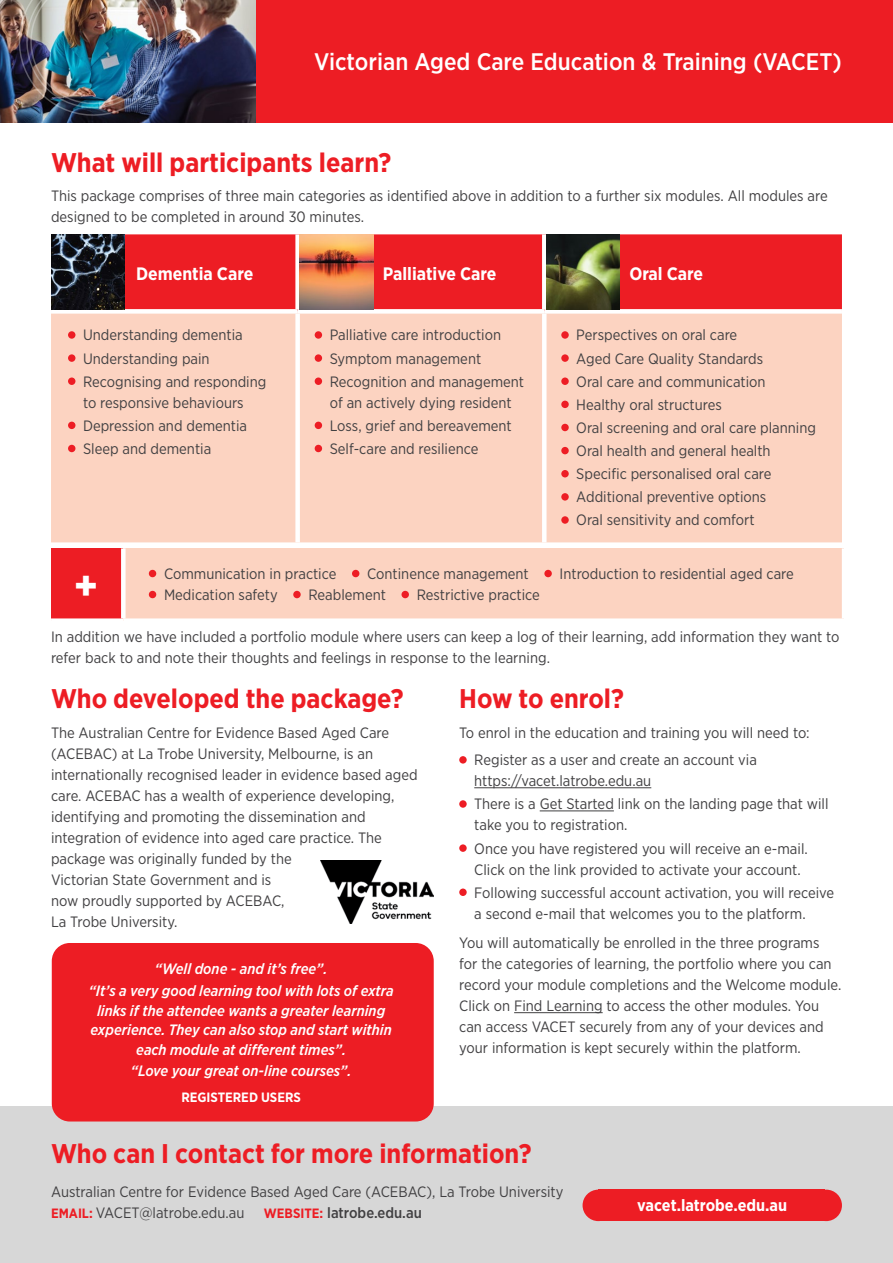
<style>
.page{position:relative;width:893px;height:1263px;background:#fff}
.page>*{position:absolute;margin:0;border:0;box-sizing:border-box;transform-origin:0 0}
.t1{font:700 43.5px "Gotham Narrow";color:#fff}
.t2{font:700 27px "Gotham Narrow";color:#ed1d24}
.t3{font:500 23.85px "Gotham Narrow";color:#fff}
.t4{font:700 18px "Gotham Narrow";color:#fff}
.t5{font:700 16.5px "Gotham Narrow";color:#fff}
.t6{font:15px/23.1px "Gotham Narrow";color:#414042}
.t7{font:italic 500 15px/19.5px "Gotham Narrow";color:#fff;text-align:center}
.t8{font:500 15px "Gotham Narrow";color:#414042}
.t9{font:700 13.5px "Gotham Narrow";color:#fff}
.s1{font-weight:700;font-size:13.5px;color:#ed1d24}
</style>
<div class="page">
<img style="left:0;top:0;width:256px;height:123px">
<div style="left:0;top:1107px;width:893px;height:156px;background:#d7d7d7"></div>
<div style="left:125px;top:234px;width:717px;height:75px;background:#ed1d24"></div>
<div style="left:51px;top:314px;width:791px;height:228px;background:#fcd3c1"></div>
<div style="left:295px;top:234px;width:5px;height:75px;background:#fff"></div>
<div style="left:542px;top:234px;width:5px;height:75px;background:#fff"></div>
<div style="left:295px;top:314px;width:5px;height:228px;background:#fff"></div>
<div style="left:542px;top:314px;width:5px;height:228px;background:#fff"></div>
<div style="left:68px;top:331px;width:7px;height:8px;background:#ed1d24;border-radius:50%"></div>
<div style="left:68px;top:354px;width:7px;height:8px;background:#ed1d24;border-radius:50%"></div>
<div style="left:68px;top:377px;width:7px;height:8px;background:#ed1d24;border-radius:50%"></div>
<div style="left:68px;top:422px;width:7px;height:7px;background:#ed1d24;border-radius:50%"></div>
<div style="left:68px;top:445px;width:7px;height:7px;background:#ed1d24;border-radius:50%"></div>
<div style="left:315px;top:331px;width:7px;height:8px;background:#ed1d24;border-radius:50%"></div>
<div style="left:315px;top:354px;width:7px;height:8px;background:#ed1d24;border-radius:50%"></div>
<div style="left:315px;top:377px;width:7px;height:8px;background:#ed1d24;border-radius:50%"></div>
<div style="left:315px;top:422px;width:7px;height:7px;background:#ed1d24;border-radius:50%"></div>
<div style="left:315px;top:445px;width:7px;height:7px;background:#ed1d24;border-radius:50%"></div>
<div style="left:561px;top:331px;width:8px;height:8px;background:#ed1d24;border-radius:50%"></div>
<div style="left:561px;top:354px;width:8px;height:8px;background:#ed1d24;border-radius:50%"></div>
<div style="left:561px;top:377px;width:8px;height:8px;background:#ed1d24;border-radius:50%"></div>
<div style="left:561px;top:401px;width:8px;height:7px;background:#ed1d24;border-radius:50%"></div>
<div style="left:561px;top:424px;width:8px;height:7px;background:#ed1d24;border-radius:50%"></div>
<div style="left:561px;top:447px;width:8px;height:7px;background:#ed1d24;border-radius:50%"></div>
<div style="left:561px;top:470px;width:8px;height:7px;background:#ed1d24;border-radius:50%"></div>
<div style="left:561px;top:493px;width:8px;height:8px;background:#ed1d24;border-radius:50%"></div>
<div style="left:561px;top:516px;width:8px;height:8px;background:#ed1d24;border-radius:50%"></div>
<div style="left:51px;top:548px;width:72px;height:73px;background:#ed1d24"></div>
<div style="left:123px;top:548px;width:721px;height:73px;background:#fcd3c1"></div>
<div style="left:121px;top:548px;width:5px;height:70px;background:#fff"></div>
<hr style="left:842px;top:548px;width:4px;height:70px;background:#fff">
<div style="left:51px;top:618px;width:72px;height:5px;background:#fff"></div>
<div style="left:123px;top:618px;width:723px;height:5px;background:#fff"></div>
<div style="left:149px;top:570px;width:7px;height:7px;background:#ed1d24;border-radius:50%"></div>
<div style="left:352px;top:570px;width:7px;height:7px;background:#ed1d24;border-radius:50%"></div>
<div style="left:544px;top:570px;width:8px;height:7px;background:#ed1d24;border-radius:50%"></div>
<div style="left:149px;top:591px;width:7px;height:7px;background:#ed1d24;border-radius:50%"></div>
<div style="left:293px;top:591px;width:8px;height:7px;background:#ed1d24;border-radius:50%"></div>
<div style="left:401px;top:591px;width:8px;height:7px;background:#ed1d24;border-radius:50%"></div>
<div style="left:256px;top:0;width:637px;height:123px;background:#ed1d24"></div>
<img style="left:320px;top:860px;width:114px;height:64px">
<img style="left:10px;top:0;width:164px;height:123px">
<div style="left:583px;top:1189px;width:31px;height:32px;background:#ed1d24;border-radius:50%"></div>
<div style="left:598px;top:1189px;width:226px;height:32px;background:#ed1d24"></div>
<div style="left:810px;top:1189px;width:32px;height:32px;background:#ed1d24;border-radius:50%"></div>
<img style="left:51px;top:234px;width:74px;height:75px">
<img style="left:300px;top:234px;width:73px;height:75px">
<img style="left:546px;top:234px;width:74px;height:75px">
<hr style="left:474px;top:787px;width:177px;height:1px;background:#414042">
<hr style="left:540px;top:810px;width:74px;height:1px;background:#414042">
<hr style="left:514px;top:1012px;width:89px;height:1px;background:#414042">
<div style="left:459px;top:756px;width:8px;height:7px;background:#ed1d24;border-radius:50%"></div>
<div style="left:459px;top:800px;width:8px;height:8px;background:#ed1d24;border-radius:50%"></div>
<div style="left:459px;top:844px;width:8px;height:8px;background:#ed1d24;border-radius:50%"></div>
<div style="left:459px;top:888px;width:8px;height:8px;background:#ed1d24;border-radius:50%"></div>
<div style="left:52px;top:943px;width:382px;height:178px;background:#ed1d24;border-radius:18px"></div>
<h3 class="t3" style="left:314px;top:47px;width:529px">Victorian Aged Care Education &amp; Training (VACET)</h3>
<h2 class="t2" style="left:51px;top:145px;width:342px">What will participants learn?</h2>
<p class="t6" style="left:51px;top:185px;width:778px;line-height:21px">This package comprises of three main categories as identified above in addition to a further six modules. All modules are designed to be completed in around 30 minutes.</p>
<p class="t4" style="left:136px;top:262px;width:119px">Dementia Care</p>
<p class="t4" style="left:383px;top:262px;width:115px">Palliative Care</p>
<p class="t4" style="left:629px;top:262px;width:75px">Oral Care</p>
<p class="t6" style="left:83px;top:323px;width:185px">Understanding dementia<br>Understanding pain<br>Recognising and responding</p>
<p class="t6" style="left:83px;top:390px;width:166px">to responsive behaviours<br>Depression and dementia<br>Sleep and dementia</p>
<p class="t6" style="left:330px;top:323px;width:196px">Palliative care introduction<br>Symptom management<br>Recognition and management</p>
<p class="t6" style="left:330px;top:390px;width:184px;text-align:justify">of an actively dying resident Loss, grief and bereavement Self-care and resilience</p>
<p class="t6" style="left:576px;top:323px;width:241px">Perspectives on oral care<br>Aged Care Quality Standards<br>Oral care and communication<br>Healthy oral structures<br>Oral screening and oral care planning<br>Oral health and general health<br>Specific personalised oral care<br>Additional preventive options<br>Oral sensitivity and comfort</p>
<h1 class="t1" style="left:74px;top:558px;width:26px">+</h1>
<p class="t6" style="left:164px;top:562px;width:174px">Communication in practice</p>
<p class="t6" style="left:367px;top:562px;width:163px">Continence management</p>
<p class="t6" style="left:560px;top:562px;width:236px">Introduction to residential aged care</p>
<p class="t6" style="left:164px;top:583px;width:115px">Medication safety</p>
<p class="t6" style="left:308px;top:583px;width:79px">Reablement</p>
<p class="t6" style="left:417px;top:583px;width:125px">Restrictive practice</p>
<p class="t6" style="left:51px;top:626px;width:790px;line-height:21px">In addition we have included a portfolio module where users can keep a log of their learning, add information they want to refer back to and note their thoughts and feelings in response to the learning.</p>
<h2 class="t2" style="left:51px;top:681px;width:354px">Who developed the package?</h2>
<p class="t6" style="left:51px;top:722px;width:368px;line-height:21px">The Australian Centre for Evidence Based Aged Care (ACEBAC) at La Trobe University, Melbourne, is an internationally recognised leader in evidence based aged care. ACEBAC has a wealth of experience developing, identifying and promoting the dissemination and integration of evidence into aged care practice. The package was originally funded by the<br>Victorian State Government and is<br>now proudly supported by ACEBAC,<br>La Trobe University.</p>
<p class="t7" style="left:89px;top:958px;width:306px;line-height:21.6px">“Well done - and it’s free”.<br>“It’s a very good learning tool with lots of extra</p>
<p class="t7" style="left:91px;top:1000px;width:303px">links if the attendee wants a greater learning experience. They can also stop and start within each module at different times”.</p>
<p class="t7" style="left:131px;top:1061px;width:222px">“Love your great on-line courses”.</p>
<p class="t9" style="left:181px;top:1088px;width:121px">REGISTERED USERS</p>
<h2 class="t2" style="left:459px;top:681px;width:166px">How to enrol?</h2>
<p class="t6" style="left:474px;top:718px;width:337px;line-height:27.5px;text-indent:-15px">To enrol in the education and training you will need to:<br>Register as a user and create an account via</p>
<p class="t6" style="left:474px;top:769px;width:356px">https://vacet.latrobe.edu.au<br>There is a Get Started link on the landing page that will</p>
<p class="t6" style="left:474px;top:813px;width:335px">take you to registration.<br>Once you have registered you will receive an e-mail.</p>
<p class="t6" style="left:474px;top:857px;width:361px">Click on the link provided to activate your account.<br>Following successful account activation, you will receive</p>
<p class="t6" style="left:459px;top:898px;width:362px;line-height:29.5px;text-align:center">a second e-mail that welcomes you to the platform.<br>You will automatically be enrolled in the three programs</p>
<p class="t6" style="left:459px;top:953px;width:384px;line-height:21px">for the categories of learning, the portfolio where you can record your module completions and the Welcome module.<br>Click on Find Learning to access the other modules. You can access VACET securely from any of your devices and your information is kept securely within the platform.</p>
<h2 class="t2" style="left:51px;top:1136px;width:482px">Who can I contact for more information?</h2>
<p class="t6" style="left:51px;top:1180px;width:514px;line-height:21px">Australian Centre for Evidence Based Aged Care (ACEBAC), La Trobe University<br><span class="s1">EMAIL:</span> VACET@latrobe.edu.au</p>
<p class="t8" style="left:264px;top:1203px;width:159px"><span class="s1">WEBSITE:</span> latrobe.edu.au</p>
<p class="t5" style="left:637px;top:1194px;width:151px">vacet.latrobe.edu.au</p>
</div>
